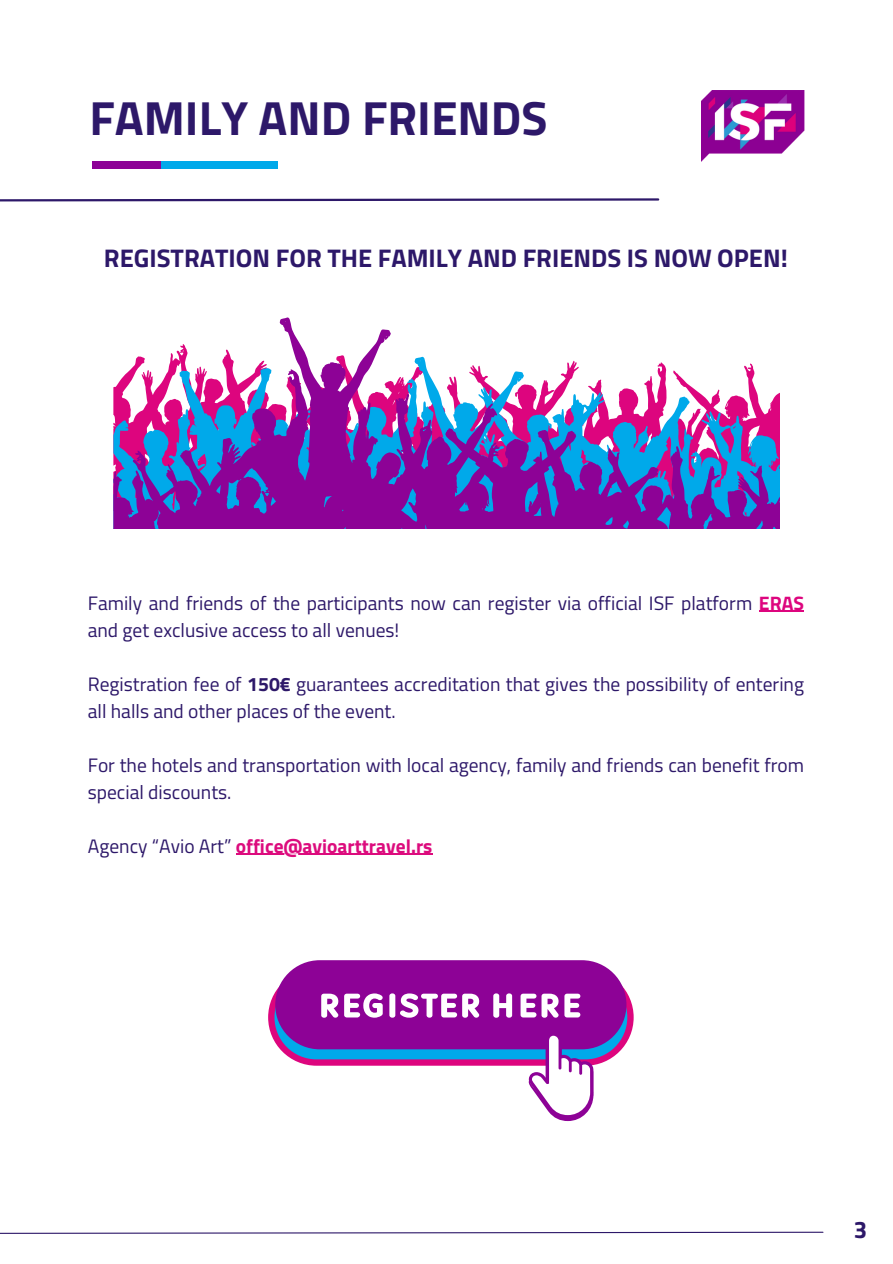
<style>
.page{position:relative;width:893px;height:1264px;background:#fff}
.page>*{position:absolute;margin:0;border:0;box-sizing:border-box;transform-origin:0 0}
.t1{font:700 48px "Titillium Web";color:#2d1869}
.t2{font:700 25.5px "Titillium Web";color:#2d1869}
.t3{font:700 24px "Titillium Web";color:#2d1869}
.t4{font:19.5px/27px "Titillium Web";color:#2d1869}
.t5{font:700 19.5px "Titillium Web";color:#dc0b7d}
.s1{font-weight:700;color:#dd057e}
.s2{font-weight:700}
.s3{font-weight:400;color:#2d1869}
</style>
<div class="page">
<svg style="left:0;top:198px;width:660px;height:4px"></svg>
<div style="left:92px;top:161px;width:185px;height:8px;background:#00a9ea"></div>
<div style="left:92px;top:161px;width:69px;height:8px;background:#8d0296"></div>
<svg style="left:0;top:1231px;width:824px;height:3px"></svg>
<img style="left:701px;top:91px;width:103px;height:71px">
<svg style="left:759px;top:610px;width:10px;height:2px"></svg>
<hr style="left:769px;top:610px;width:35px;height:2px;background:#dd057e">
<hr style="left:236px;top:853px;width:196px;height:2px;background:#dc0b7d">
<svg style="left:113px;top:317px;width:666px;height:212px"></svg>
<div style="left:275px;top:960px;width:351px;height:89px;background:#8d0296;border-radius:45px"></div>
<svg style="left:268px;top:969px;width:365px;height:152px"></svg>
<h1 class="t1" style="left:89px;top:81px;width:460px">FAMILY AND FRIENDS</h1>
<p class="t2" style="left:104px;top:238px;width:685px">REGISTRATION FOR THE FAMILY AND FRIENDS IS NOW OPEN!</p>
<p class="t4" style="left:88px;top:589px;width:717px">Family and friends of the participants now can register via official ISF platform <span class="s1">ERAS </span>and get exclusive access to all venues!</p>
<p class="t4" style="left:88px;top:670px;width:717px">Registration fee of <span class="s2">150€</span> guarantees accreditation that gives the possibility of entering all halls and other places of the event.</p>
<p class="t4" style="left:88px;top:751px;width:717px">For the hotels and transportation with local agency, family and friends can benefit from special discounts.</p>
<p class="t5" style="left:88px;top:830px;width:346px"><span class="s3">Agency “Avio Art”</span> office@avioarttravel.rs</p>
<p class="t3" style="left:853px;top:1211px;width:15px">3</p>
</div>
